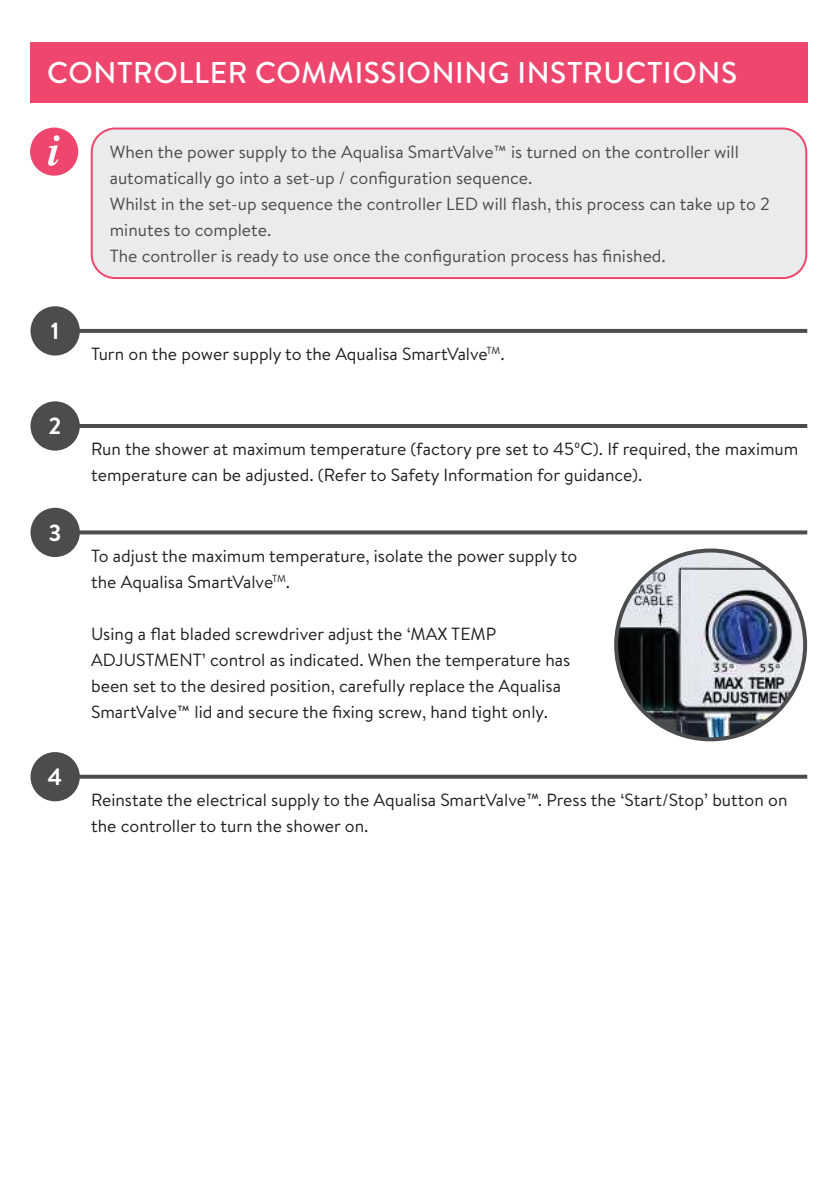
<style>
.page{position:relative;width:840px;height:1191px;background:#fff}
.page>*{position:absolute;margin:0;border:0;box-sizing:border-box;transform-origin:0 0}
.t1{font:500 30px "Brandon Text";letter-spacing:.02em;color:#fff}
.t2{font:700 24px "Brandon Grotesque";color:#fff}
.t3{font:17.6px/26px "Brandon Text";color:#231f20}
.t4{font:17.6px/26px "Brandon Text";color:#4b4c4d}
</style>
<div class="page">
<div style="left:30px;top:43px;width:776px;height:60px;background:#ef466e"></div>
<svg style="left:80px;top:774px;width:726px;height:4px;background:#6a6b6c"></svg>
<div style="left:32px;top:754px;width:46px;height:45px;background:#4b4c4d;border-radius:50%"></div>
<div style="left:30px;top:752px;width:50px;height:49px;border:4px solid #4b4c4d;border-radius:50%"></div>
<svg style="left:80px;top:329px;width:726px;height:4px;background:#4f5051"></svg>
<div style="left:32px;top:308px;width:46px;height:45px;background:#4b4c4d;border-radius:50%"></div>
<div style="left:30px;top:306px;width:50px;height:49px;border:4px solid #4b4c4d;border-radius:50%"></div>
<img style="left:615px;top:550px;width:189px;height:189px;border-radius:94px">
<div style="left:613px;top:548px;width:193px;height:193px;border:4px solid #4b4c4d;border-radius:50%"></div>
<hr style="left:73px;top:424px;width:733px;height:4px;background:#4b4c4d">
<div style="left:32px;top:403px;width:46px;height:45px;background:#4b4c4d;border-radius:50%"></div>
<div style="left:30px;top:401px;width:50px;height:49px;border:4px solid #4b4c4d;border-radius:50%"></div>
<svg style="left:80px;top:530px;width:726px;height:4px;background:#5e5f60"></svg>
<div style="left:32px;top:510px;width:46px;height:45px;background:#4b4c4d;border-radius:50%"></div>
<div style="left:30px;top:508px;width:50px;height:49px;border:4px solid #4b4c4d;border-radius:50%"></div>
<div style="left:92px;top:128px;width:713px;height:150px;background:#eaebec;border-radius:24px"></div>
<div style="left:91px;top:127px;width:715px;height:152px;border:2px solid #ef466e;border-radius:24px"></div>
<div style="left:30px;top:127px;width:48px;height:49px;background:#ef466e;border-radius:50%"></div>
<svg style="left:48px;top:135px;width:12px;height:31px"></svg>
<h1 class="t1" style="left:47px;top:52px;width:691px">CONTROLLER COMMISSIONING INSTRUCTIONS</h1>
<h2 class="t2" style="left:51px;top:314px;width:10px">1</h2>
<h2 class="t2" style="left:49px;top:409px;width:14px">2</h2>
<h2 class="t2" style="left:49px;top:516px;width:14px">3</h2>
<h2 class="t2" style="left:48px;top:760px;width:16px">4</h2>
<p class="t4" style="left:110px;top:138px;width:661px">When the power supply to the Aqualisa SmartValve™ is turned on the controller will automatically go into a set-up / configuration sequence.<br>Whilst in the set-up sequence the controller LED will flash, this process can take up to 2 minutes to complete.<br>The controller is ready to use once the configuration process has finished.</p>
<p class="t3" style="left:91px;top:340px;width:415px">Turn on the power supply to the Aqualisa SmartValve<sup>TM</sup>.</p>
<p class="t3" style="left:91px;top:435px;width:708px">Run the shower at maximum temperature (factory pre set to 45ºC). If required, the maximum temperature can be adjusted. (Refer to Safety Information for guidance).</p>
<p class="t3" style="left:91px;top:542px;width:487px">To adjust the maximum temperature, isolate the power supply to the Aqualisa SmartValve<sup>TM</sup>.</p>
<p class="t3" style="left:91px;top:620px;width:480px">Using a flat bladed screwdriver adjust the ‘MAX TEMP ADJUSTMENT’ control as indicated. When the temperature has been set to the desired position, carefully replace the Aqualisa SmartValve™ lid and secure the fixing screw, hand tight only.</p>
<p class="t3" style="left:91px;top:786px;width:697px">Reinstate the electrical supply to the Aqualisa SmartValve™. Press the ‘Start/Stop’ button on the controller to turn the shower on.</p>
</div>
